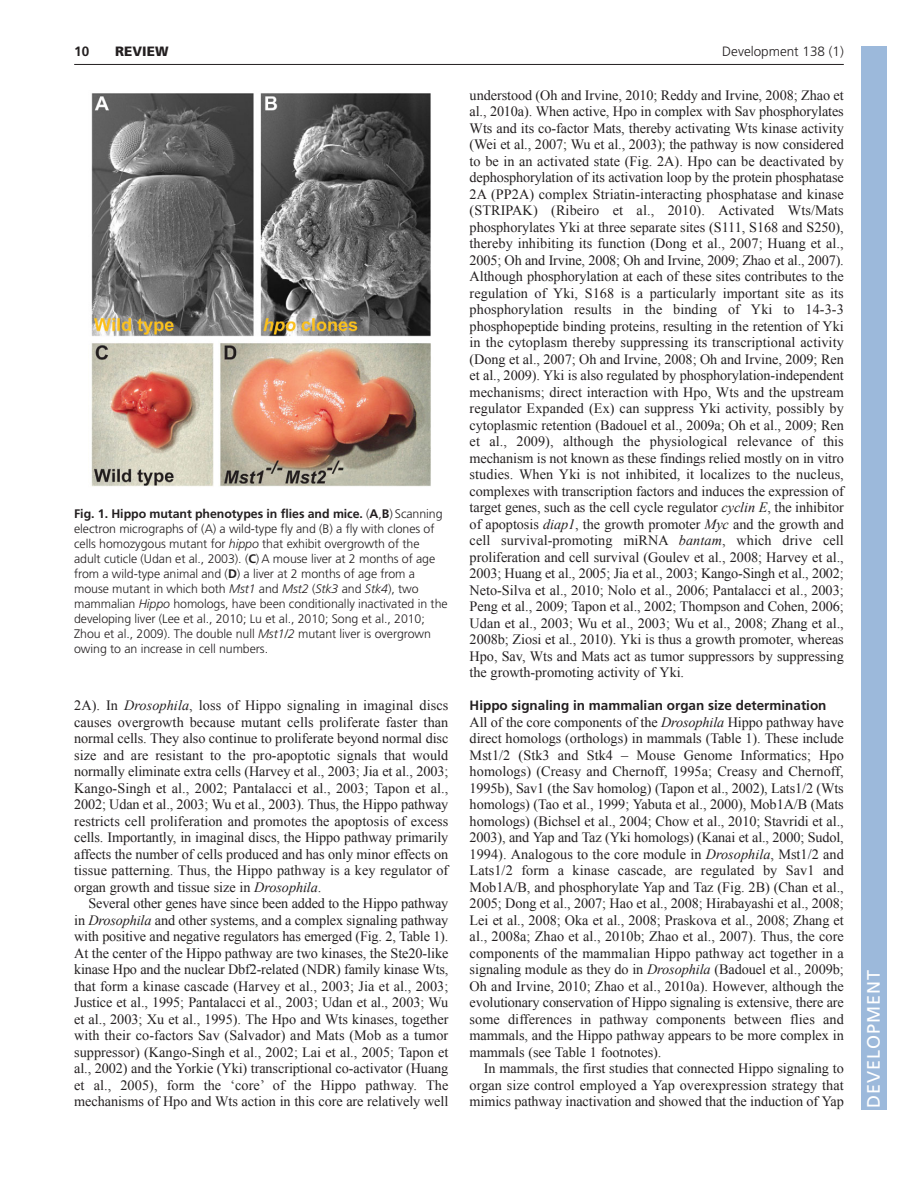
<style>
.page{position:relative;width:918px;height:1188px;background:#fff}
.page>*{position:absolute;margin:0;border:0;box-sizing:border-box;transform-origin:0 0}
.t1{font:18px "Frutiger LT Std";letter-spacing:.055em;color:#fff}
.t2{font:14.25px/16.5px "Times New Roman";letter-spacing:-.005em;color:#231f20;text-align:justify}
.t3{font:700 13.5px "Frutiger LT Std";color:#231f20}
.t4{font:300 13.5px "Frutiger LT Std";color:#231f20}
.t5{font:900 13.5px "Frutiger LT Std";color:#231f20}
.t6{font:300 12.3px/15px "Frutiger LT Std";letter-spacing:-.005em;color:#231f20}
.s1{font-weight:700}
.s2{font-style:italic}
</style>
<div class="page">
<hr style="left:74px;top:64px;width:770px;height:1px;background:#231f20">
<img style="left:91px;top:93px;width:340px;height:394px">
<div style="left:861px;top:46px;width:25px;height:1064px;background:#9cb9db"></div>
<p class="t3" style="left:74px;top:46px;width:17px">10</p>
<p class="t5" style="left:115px;top:45px;width:55px">REVIEW</p>
<p class="t4" style="left:722px;top:46px;width:123px">Development 138 (1)</p>
<p class="t6" style="left:74px;top:508px;width:375px"><span class="s1">Fig. 1. Hippo mutant phenotypes in flies and mice.</span> (<span class="s1">A</span>,<span class="s1">B</span>) Scanning electron micrographs of (A) a wild-type fly and (B) a fly with clones of cells homozygous mutant for <span class="s2">hippo</span> that exhibit overgrowth of the adult cuticle (Udan et al., 2003). (<span class="s1">C</span>) A mouse liver at 2 months of age from a wild-type animal and (<span class="s1">D</span>) a liver at 2 months of age from a mouse mutant in which both <span class="s2">Mst1</span> and <span class="s2">Mst2</span> (<span class="s2">Stk3</span> and <span class="s2">Stk4</span>), two mammalian <span class="s2">Hippo</span> homologs, have been conditionally inactivated in the developing liver (Lee et al., 2010; Lu et al., 2010; Song et al., 2010; Zhou et al., 2009). The double null <span class="s2">Mst1/2</span> mutant liver is overgrown owing to an increase in cell numbers.</p>
<p class="t2" style="left:74px;top:697px;width:376px">2A). In <span class="s2">Drosophila</span>, loss of Hippo signaling in imaginal discs causes overgrowth because mutant cells proliferate faster than normal cells. They also continue to proliferate beyond normal disc size and are resistant to the pro-apoptotic signals that would normally eliminate extra cells (Harvey et al., 2003; Jia et al., 2003; Kango-Singh et al., 2002; Pantalacci et al., 2003; Tapon et al., 2002; Udan et al., 2003; Wu et al., 2003). Thus, the Hippo pathway restricts cell proliferation and promotes the apoptosis of excess cells. Importantly, in imaginal discs, the Hippo pathway primarily affects the number of cells produced and has only minor effects on tissue patterning. Thus, the Hippo pathway is a key regulator of organ growth and tissue size in <span class="s2">Drosophila</span>.</p>
<p class="t2" style="left:74px;top:895px;width:376px;text-indent:14px">Several other genes have since been added to the Hippo pathway in <span class="s2">Drosophila</span> and other systems, and a complex signaling pathway with positive and negative regulators has emerged (Fig. 2, Table 1).<br>At the center of the Hippo pathway are two kinases, the Ste20-like kinase Hpo and the nuclear Dbf2-related (NDR) family kinase Wts, that form a kinase cascade (Harvey et al., 2003; Jia et al., 2003; Justice et al., 1995; Pantalacci et al., 2003; Udan et al., 2003; Wu et al., 2003; Xu et al., 1995). The Hpo and Wts kinases, together with their co-factors Sav (Salvador) and Mats (Mob as a tumor suppressor) (Kango-Singh et al., 2002; Lai et al., 2005; Tapon et al., 2002) and the Yorkie (Yki) transcriptional co-activator (Huang et al., 2005), form the ‘core’ of the Hippo pathway. The mechanisms of Hpo and Wts action in this core are relatively well</p>
<p class="t2" style="left:470px;top:87px;width:376px">understood (Oh and Irvine, 2010; Reddy and Irvine, 2008; Zhao et al., 2010a). When active, Hpo in complex with Sav phosphorylates Wts and its co-factor Mats, thereby activating Wts kinase activity (Wei et al., 2007; Wu et al., 2003); the pathway is now considered to be in an activated state (Fig. 2A). Hpo can be deactivated by dephosphorylation of its activation loop by the protein phosphatase 2A (PP2A) complex Striatin-interacting phosphatase and kinase (STRIPAK) (Ribeiro et al., 2010). Activated Wts/Mats phosphorylates Yki at three separate sites (S111, S168 and S250), thereby inhibiting its function (Dong et al., 2007; Huang et al., 2005; Oh and Irvine, 2008; Oh and Irvine, 2009; Zhao et al., 2007).<br>Although phosphorylation at each of these sites contributes to the regulation of Yki, S168 is a particularly important site as its phosphorylation results in the binding of Yki to 14-3-3 phosphopeptide binding proteins, resulting in the retention of Yki in the cytoplasm thereby suppressing its transcriptional activity (Dong et al., 2007; Oh and Irvine, 2008; Oh and Irvine, 2009; Ren et al., 2009). Yki is also regulated by phosphorylation-independent mechanisms; direct interaction with Hpo, Wts and the upstream regulator Expanded (Ex) can suppress Yki activity, possibly by cytoplasmic retention (Badouel et al., 2009a; Oh et al., 2009; Ren et al., 2009), although the physiological relevance of this mechanism is not known as these findings relied mostly on in vitro studies. When Yki is not inhibited, it localizes to the nucleus, complexes with transcription factors and induces the expression of target genes, such as the cell cycle regulator <span class="s2">cyclin E</span>, the inhibitor of apoptosis <span class="s2">diap1</span>, the growth promoter <span class="s2">Myc</span> and the growth and cell survival-promoting miRNA <span class="s2">bantam</span>, which drive cell proliferation and cell survival (Goulev et al., 2008; Harvey et al., 2003; Huang et al., 2005; Jia et al., 2003; Kango-Singh et al., 2002; Neto-Silva et al., 2010; Nolo et al., 2006; Pantalacci et al., 2003; Peng et al., 2009; Tapon et al., 2002; Thompson and Cohen, 2006; Udan et al., 2003; Wu et al., 2003; Wu et al., 2008; Zhang et al., 2008b; Ziosi et al., 2010). Yki is thus a growth promoter, whereas Hpo, Sav, Wts and Mats act as tumor suppressors by suppressing the growth-promoting activity of Yki.</p>
<p class="t3" style="left:470px;top:700px;width:358px">Hippo signaling in mammalian organ size determination</p>
<p class="t2" style="left:470px;top:714px;width:376px">All of the core components of the <span class="s2">Drosophila</span> Hippo pathway have direct homologs (orthologs) in mammals (Table 1). These include Mst1/2 (Stk3 and Stk4 – Mouse Genome Informatics; Hpo homologs) (Creasy and Chernoff, 1995a; Creasy and Chernoff, 1995b), Sav1 (the Sav homolog) (Tapon et al., 2002), Lats1/2 (Wts homologs) (Tao et al., 1999; Yabuta et al., 2000), Mob1A/B (Mats homologs) (Bichsel et al., 2004; Chow et al., 2010; Stavridi et al., 2003), and Yap and Taz (Yki homologs) (Kanai et al., 2000; Sudol, 1994). Analogous to the core module in <span class="s2">Drosophila</span>, Mst1/2 and Lats1/2 form a kinase cascade, are regulated by Sav1 and Mob1A/B, and phosphorylate Yap and Taz (Fig. 2B) (Chan et al., 2005; Dong et al., 2007; Hao et al., 2008; Hirabayashi et al., 2008; Lei et al., 2008; Oka et al., 2008; Praskova et al., 2008; Zhang et al., 2008a; Zhao et al., 2010b; Zhao et al., 2007). Thus, the core components of the mammalian Hippo pathway act together in a signaling module as they do in <span class="s2">Drosophila</span> (Badouel et al., 2009b; Oh and Irvine, 2010; Zhao et al., 2010a). However, although the evolutionary conservation of Hippo signaling is extensive, there are some differences in pathway components between flies and mammals, and the Hippo pathway appears to be more complex in mammals (see Table 1 footnotes).</p>
<p class="t2" style="left:470px;top:1060px;width:376px;text-indent:14px">In mammals, the first studies that connected Hippo signaling to organ size control employed a Yap overexpression strategy that mimics pathway inactivation and showed that the induction of Yap</p>
<p class="t1" style="left:863px;top:1108px;width:140px;rotate:-90deg">DEVELOPMENT</p>
</div>
